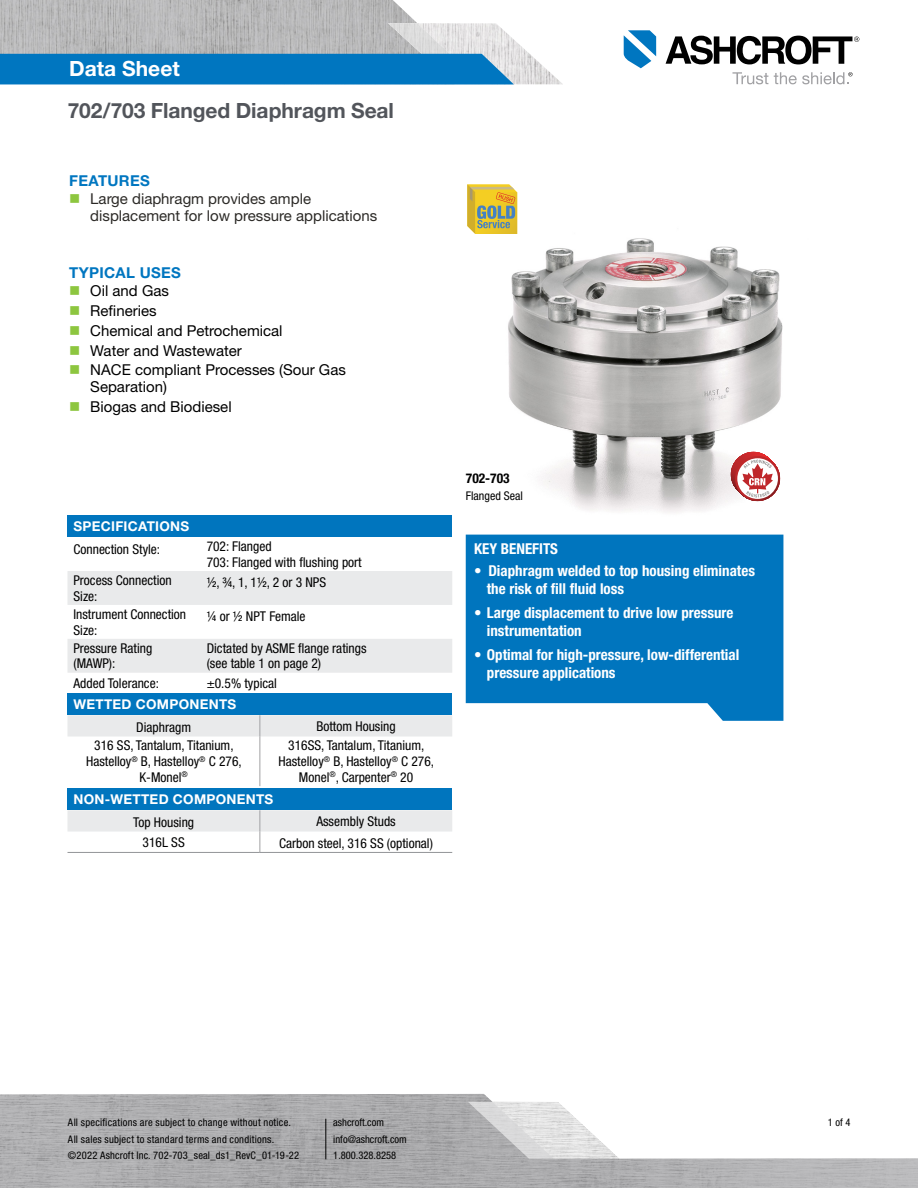
<style>
.page{position:relative;width:918px;height:1188px;background:#fff}
.page>*{position:absolute;margin:0;border:0;box-sizing:border-box;transform-origin:0 0}
.t1{font:700 21px "Helvetica Neue LT Pro";letter-spacing:-.005em;color:#52555b}
.t2{font:700 21px "Helvetica Neue LT Pro";color:#fff}
.t3{font:700 condensed 15px/18px "Helvetica Neue LT Pro";color:#fff}
.t4{font:15px/19.8px "Helvetica Neue LT Pro";color:#000}
.t5{font:15px/16.5px "Helvetica Neue LT Pro";color:#2c2a27}
.t6{font:700 15px "Helvetica Neue LT Pro";letter-spacing:.02em;color:#0076c0}
.t7{font:condensed 13.5px/15.8px "Helvetica Neue LT Pro";color:#000}
.t8{font:700 13.5px "Helvetica Neue LT Pro";letter-spacing:.02em;color:#fff}
.t9{font:700 condensed 13.5px "Helvetica Neue LT Pro";color:#000}
.t10{font:condensed 12px "Helvetica Neue LT Pro";color:#000}
.t11{font:condensed 10.5px/16.5px "Helvetica Neue LT Pro";letter-spacing:.02em;color:#000}
.t12{font:condensed 10.5px/16.5px "Helvetica Neue LT Pro";color:#000}
</style>
<div class="page">
<hr style="left:4px;top:84px;width:451px;height:1px;background:#ceced0">
<img style="left:0;top:0;width:417px;height:23px">
<svg style="left:732px;top:72px;width:36px;height:12px"></svg>
<svg style="left:624px;top:30px;width:32px;height:38px"></svg>
<svg style="left:666px;top:36px;width:193px;height:28px"></svg>
<svg style="left:0;top:23px;width:562px;height:61px;background:#70a4c5"></svg>
<svg style="left:774px;top:72px;width:79px;height:12px"></svg>
<svg style="left:0;top:1094px;width:918px;height:94px;fill:#b0b0b2"></svg>
<svg style="left:468px;top:1102px;width:151px;height:57px"></svg>
<img style="left:508px;top:227px;width:275px;height:286px">
<div style="left:68px;top:516px;width:384px;height:21px;background:#0075be"></div>
<svg style="left:68px;top:571px;width:384px;height:102px"></svg>
<div style="left:68px;top:694px;width:384px;height:21px;background:#0075be"></div>
<div style="left:68px;top:715px;width:384px;height:22px;background:#e9eaeb"></div>
<hr style="left:260px;top:737px;width:1px;height:49px;background:#a1a1a4">
<div style="left:68px;top:789px;width:384px;height:21px;background:#0075be"></div>
<svg style="left:68px;top:810px;width:384px;height:42px"></svg>
<hr style="left:68px;top:852px;width:192px;height:1px;background:#939598">
<hr style="left:260px;top:852px;width:192px;height:1px;background:#939598">
<svg style="left:466px;top:535px;width:317px;height:186px;background:#137fc2"></svg>
<svg style="left:731px;top:452px;width:46px;height:46px"></svg>
<svg style="left:732px;top:453px;width:46px;height:46px"></svg>
<svg style="left:733px;top:454px;width:46px;height:46px"></svg>
<svg style="left:734px;top:455px;width:46px;height:46px"></svg>
<svg style="left:735px;top:456px;width:45px;height:45px"></svg>
<svg style="left:737px;top:458px;width:41px;height:41px"></svg>
<svg style="left:742px;top:460px;width:31px;height:38px"></svg>
<svg style="left:467px;top:184px;width:50px;height:50px;background:#cab54d"></svg>
<hr style="left:325px;top:1119px;width:1px;height:40px;background:#000">
<h1 class="t2" style="left:69px;top:56px;width:112px">Data Sheet</h1>
<h1 class="t1" style="left:68px;top:97px;width:328px">702/703 Flanged Diaphragm Seal</h1>
<p class="t6" style="left:69px;top:171px;width:82px">FEATURES</p>
<p class="t5" style="left:90px;top:190px;width:288px">Large diaphragm provides ample displacement for low pressure applications</p>
<p class="t6" style="left:69px;top:263px;width:113px">TYPICAL USES</p>
<p class="t4" style="left:90px;top:281px;width:257px">Oil and Gas<br>Refineries<br>Chemical and Petrochemical<br>Water and Wastewater<br>NACE compliant Processes (Sour Gas</p>
<p class="t4" style="left:90px;top:376px;width:143px">Separation)<br>Biogas and Biodiesel</p>
<p class="t8" style="left:74px;top:518px;width:117px">SPECIFICATIONS</p>
<p class="t7" style="left:74px;top:541px;width:88px">Connection Style:</p>
<p class="t7" style="left:207px;top:538px;width:157px">702: Flanged<br>703: Flanged with flushing port</p>
<p class="t7" style="left:74px;top:572px;width:100px">Process Connection<br>Size:</p>
<p class="t7" style="left:207px;top:575px;width:121px">½, ¾, 1, 1½, 2 or 3 NPS</p>
<p class="t7" style="left:74px;top:606px;width:114px">Instrument Connection<br>Size:</p>
<p class="t7" style="left:207px;top:609px;width:100px">1/4 or ½ NPT Female</p>
<p class="t7" style="left:74px;top:640px;width:80px">Pressure Rating (MAWP):</p>
<p class="t7" style="left:207px;top:640px;width:161px">Dictated by ASME flange ratings (see table 1 on page 2)</p>
<p class="t7" style="left:74px;top:675px;width:87px">Added Tolerance:</p>
<p class="t7" style="left:207px;top:675px;width:72px">±0.5% typical</p>
<p class="t8" style="left:74px;top:696px;width:164px">WETTED COMPONENTS</p>
<p class="t7" style="left:136px;top:719px;width:57px">Diaphragm</p>
<p class="t7" style="left:316px;top:718px;width:81px">Bottom Housing</p>
<p class="t7" style="left:86px;top:738px;width:157px;text-align:center">316 SS, Tantalum, Titanium,<br>Hastelloy<sup>®</sup> B, Hastelloy<sup>®</sup> C 276,<br>K-Monel<sup>®</sup></p>
<p class="t7" style="left:278px;top:738px;width:157px;text-align:center">316SS, Tantalum, Titanium,<br>Hastelloy<sup>®</sup> B, Hastelloy<sup>®</sup> C 276,<br>Monel<sup>®</sup>, Carpenter<sup>®</sup> 20</p>
<p class="t8" style="left:74px;top:791px;width:201px">NON-WETTED COMPONENTS</p>
<p class="t7" style="left:133px;top:814px;width:62px">Top Housing</p>
<p class="t7" style="left:316px;top:813px;width:81px">Assembly Studs</p>
<p class="t7" style="left:143px;top:834px;width:44px">316L SS</p>
<p class="t7" style="left:279px;top:835px;width:155px">Carbon steel, 316 SS (optional)</p>
<p class="t9" style="left:466px;top:471px;width:45px">702-703</p>
<p class="t10" style="left:466px;top:489px;width:59px">Flanged Seal</p>
<p class="t3" style="left:474px;top:540px;width:85px">KEY BENEFITS</p>
<p class="t3" style="left:487px;top:562px;width:270px;text-indent:-13px">• Diaphragm welded to top housing eliminates the risk of fill fluid loss</p>
<p class="t3" style="left:487px;top:604px;width:248px;text-indent:-13px">• Large displacement to drive low pressure instrumentation</p>
<p class="t3" style="left:487px;top:646px;width:254px;text-indent:-13px">• Optimal for high-pressure, low-differential pressure applications</p>
<p class="t11" style="left:68px;top:1114px;width:233px">All specifications are subject to change without notice.<br>All sales subject to standard terms and conditions. ©2022 Ashcroft Inc. 702-703_seal_ds1_RevC_01-19-22</p>
<p class="t12" style="left:333px;top:1114px;width:75px">ashcroft.com info@ashcroft.com<br>1.800.328.8258</p>
<p class="t11" style="left:828px;top:1114px;width:24px">1 of 4</p>
</div>
